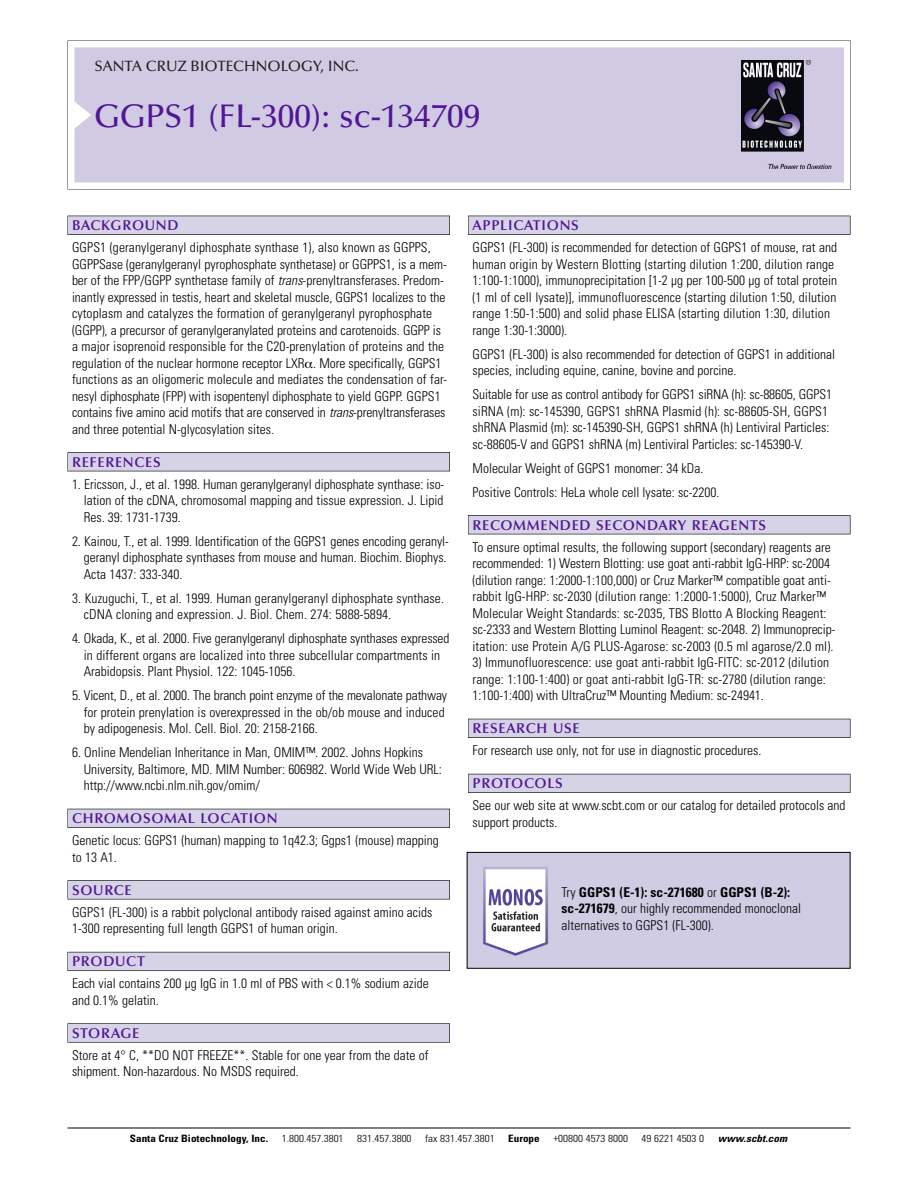
<style>
.page{position:relative;width:918px;height:1188px;background:#fff}
.page>*{position:absolute;margin:0;border:0;box-sizing:border-box;transform-origin:0 0}
.t1{font:500 33px "Optima";color:#511695}
.t2{font:500 15px "Optima";color:#231f20}
.t3{font:600 14.25px "Optima";letter-spacing:.05em;color:#511695}
.t4{font:300 condensed 13.5px/16.5px "Univers";color:#000}
.t5{font:300 condensed 10.2px "Univers";color:#000;scale:1.1 1}
.t6{font:700 condensed 10.2px "Univers";color:#000;scale:1.1 1}
.t7{font:italic 700 condensed 10.2px "Univers";letter-spacing:.005em;color:#000;scale:1.1 1}
.s1{font-style:italic}
.s2{font-weight:700}
</style>
<div class="page">
<svg style="left:68px;top:40px;width:783px;height:149px"></svg>
<div style="left:74px;top:47px;width:770px;height:135px;background:#d1cae3"></div>
<img style="left:741px;top:60px;width:90px;height:108px">
<div style="left:68px;top:216px;width:382px;height:19px;background:#525155"></div>
<div style="left:68px;top:216px;width:381px;height:18px;background:#d7d3e7"></div>
<div style="left:68px;top:452px;width:382px;height:19px;background:#525155"></div>
<div style="left:68px;top:453px;width:381px;height:18px;background:#d7d3e7"></div>
<div style="left:68px;top:809px;width:382px;height:19px;background:#525158"></div>
<div style="left:68px;top:809px;width:381px;height:18px;background:#d7d3e7"></div>
<div style="left:68px;top:880px;width:382px;height:19px;background:#575759"></div>
<div style="left:68px;top:881px;width:381px;height:18px;background:#d7d3e7"></div>
<div style="left:68px;top:952px;width:382px;height:19px;background:#5b5a62"></div>
<div style="left:68px;top:952px;width:381px;height:18px;background:#d7d3e7"></div>
<div style="left:68px;top:1023px;width:382px;height:20px;background:#626263"></div>
<div style="left:68px;top:1024px;width:381px;height:18px;background:#d7d3e7"></div>
<div style="left:468px;top:216px;width:382px;height:19px;background:#525155"></div>
<div style="left:468px;top:216px;width:382px;height:18px;background:#d7d3e7"></div>
<div style="left:468px;top:515px;width:382px;height:19px;background:#525155"></div>
<div style="left:468px;top:516px;width:382px;height:18px;background:#d7d3e7"></div>
<div style="left:468px;top:719px;width:382px;height:19px;background:#525158"></div>
<div style="left:468px;top:719px;width:382px;height:18px;background:#d7d3e7"></div>
<div style="left:468px;top:774px;width:382px;height:19px;background:#54535a"></div>
<div style="left:468px;top:774px;width:382px;height:18px;background:#d7d3e7"></div>
<hr style="left:68px;top:1128px;width:782px;height:1px;background:#000">
<img style="left:469px;top:854px;width:379px;height:113px">
<div style="left:467px;top:852px;width:383px;height:117px;border:1px solid #000"></div>
<p class="t2" style="left:94px;top:61px;width:266px">SANTA CRUZ BIOTECHNOLOGY, INC.</p>
<h1 class="t1" style="left:94px;top:103px;width:387px">GGPS1 (FL-300): sc-134709</h1>
<p class="t3" style="left:72px;top:219px;width:108px">BACKGROUND</p>
<p class="t4" style="left:72px;top:240px;width:377px">GGPS1 (geranylgeranyl diphosphate synthase 1), also known as GGPPS, GGPPSase (geranylgeranyl pyrophosphate synthetase) or GGPPS1, is a mem&shy;ber of the FPP/GGPP synthetase family of <span class="s1">trans</span>-prenyltransferases. Predom&shy;inantly expressed in testis, heart and skeletal muscle, GGPS1 localizes to the cytoplasm and catalyzes the formation of geranylgeranyl pyrophosphate (GGPP), a precursor of geranylgeranylated proteins and carotenoids. GGPP is a major isoprenoid responsible for the C20-prenylation of proteins and the regulation of the nuclear hormone receptor LXR . More specifically, GGPS1 functions as an oligomeric molecule and mediates the condensation of far&shy;nesyl diphosphate (FPP) with isopentenyl diphosphate to yield GGPP. GGPS1 contains five amino acid motifs that are conserved in <span class="s1">trans</span>-prenyltransferases and three potential N-glycosylation sites.</p>
<p class="t3" style="left:72px;top:456px;width:90px">REFERENCES</p>
<p class="t4" style="left:84px;top:477px;width:362px;text-align:justify;text-indent:-12px">1. Ericsson, J., et al. 1998. Human geranylgeranyl diphosphate synthase: iso&shy;lation of the cDNA, chromosomal mapping and tissue expression. J. Lipid Res. 39: 1731-1739.</p>
<p class="t4" style="left:84px;top:534px;width:367px;text-indent:-12px">2. Kainou, T., et al. 1999. Identification of the GGPS1 genes encoding geranyl&shy;geranyl diphosphate synthases from mouse and human. Biochim. Biophys.<br>Acta 1437: 333-340.</p>
<p class="t4" style="left:84px;top:591px;width:362px;text-indent:-12px">3. Kuzuguchi, T., et al. 1999. Human geranylgeranyl diphosphate synthase. cDNA cloning and expression. J. Biol. Chem. 274: 5888-5894.</p>
<p class="t4" style="left:84px;top:631px;width:367px;text-indent:-12px">4. Okada, K., et al. 2000. Five geranylgeranyl diphosphate synthases expressed in different organs are localized into three subcellular compartments in<br>Arabidopsis. Plant Physiol. 122: 1045-1056.</p>
<p class="t4" style="left:84px;top:688px;width:365px;text-indent:-12px">5. Vicent, D., et al. 2000. The branch point enzyme of the mevalonate pathway for protein prenylation is overexpressed in the ob/ob mouse and induced by adipogenesis. Mol. Cell. Biol. 20: 2158-2166.</p>
<p class="t4" style="left:84px;top:745px;width:360px;text-indent:-12px">6. Online Mendelian Inheritance in Man, OMIM™. 2002. Johns Hopkins<br>University, Baltimore, MD. MIM Number: 606982. World Wide Web URL: http://www.ncbi.nlm.nih.gov/omim/</p>
<p class="t3" style="left:72px;top:813px;width:207px">CHROMOSOMAL LOCATION</p>
<p class="t4" style="left:72px;top:833px;width:368px">Genetic locus: GGPS1 (human) mapping to 1q42.3; Ggps1 (mouse) mapping to 13 A1.</p>
<p class="t3" style="left:72px;top:884px;width:61px">SOURCE</p>
<p class="t4" style="left:72px;top:905px;width:362px">GGPS1 (FL-300) is a rabbit polyclonal antibody raised against amino acids<br>1-300 representing full length GGPS1 of human origin.</p>
<p class="t3" style="left:72px;top:956px;width:74px">PRODUCT</p>
<p class="t4" style="left:72px;top:976px;width:358px">Each vial contains 200 µg IgG in 1.0 ml of PBS with &lt; 0.1% sodium azide and 0.1% gelatin.</p>
<p class="t3" style="left:72px;top:1027px;width:69px">STORAGE</p>
<p class="t4" style="left:72px;top:1048px;width:358px">Store at 4° C, **DO NOT FREEZE**. Stable for one year from the date of shipment. Non-hazardous. No MSDS required.</p>
<p class="t3" style="left:473px;top:219px;width:108px">APPLICATIONS</p>
<p class="t4" style="left:473px;top:240px;width:366px">GGPS1 (FL-300) is recommended for detection of GGPS1 of mouse, rat and human origin by Western Blotting (starting dilution 1:200, dilution range 1:100-1:1000), immunoprecipitation [1-2 µg per 100-500 µg of total protein (1 ml of cell lysate)], immunofluorescence (starting dilution 1:50, dilution range 1:50-1:500) and solid phase ELISA (starting dilution 1:30, dilution range 1:30-1:3000).</p>
<p class="t4" style="left:473px;top:347px;width:364px">GGPS1 (FL-300) is also recommended for detection of GGPS1 in additional species, including equine, canine, bovine and porcine.</p>
<p class="t4" style="left:473px;top:387px;width:361px">Suitable for use as control antibody for GGPS1 siRNA (h): sc-88605, GGPS1 siRNA (m): sc-145390, GGPS1 shRNA Plasmid (h): sc-88605-SH, GGPS1 shRNA Plasmid (m): sc-145390-SH, GGPS1 shRNA (h) Lentiviral Particles: sc-88605-V and GGPS1 shRNA (m) Lentiviral Particles: sc-145390-V.</p>
<p class="t4" style="left:473px;top:457px;width:248px;line-height:24px">Molecular Weight of GGPS1 monomer: 34 kDa.<br>Positive Controls: HeLa whole cell lysate: sc-2200.</p>
<p class="t3" style="left:473px;top:519px;width:295px">RECOMMENDED SECONDARY REAGENTS</p>
<p class="t4" style="left:473px;top:540px;width:364px">To ensure optimal results, the following support (secondary) reagents are recommended: 1) Western Blotting: use goat anti-rabbit IgG-HRP: sc-2004 (dilution range: 1:2000-1:100,000) or Cruz Marker™ compatible goat anti&shy;rabbit IgG-HRP: sc-2030 (dilution range: 1:2000-1:5000), Cruz Marker™ Molecular Weight Standards: sc-2035, TBS Blotto A Blocking Reagent: sc-2333 and Western Blotting Luminol Reagent: sc-2048. 2) Immunoprecip&shy;itation: use Protein A/G PLUS-Agarose: sc-2003 (0.5 ml agarose/2.0 ml).</p>
<p class="t4" style="left:473px;top:655px;width:358px">3) Immunofluorescence: use goat anti-rabbit IgG-FITC: sc-2012 (dilution range: 1:100-1:400) or goat anti-rabbit IgG-TR: sc-2780 (dilution range:<br>1:100-1:400) with UltraCruz™ Mounting Medium: sc-24941.</p>
<p class="t3" style="left:473px;top:723px;width:109px">RESEARCH USE</p>
<p class="t4" style="left:473px;top:743px;width:290px">For research use only, not for use in diagnostic procedures.</p>
<p class="t3" style="left:473px;top:778px;width:92px">PROTOCOLS</p>
<p class="t4" style="left:473px;top:798px;width:375px">See our web site at www.scbt.com or our catalog for detailed protocols and support products.</p>
<p class="t4" style="left:562px;top:885px;width:241px">Try <span class="s2">GGPS1 (E-1): sc-271680</span> or <span class="s2">GGPS1 (B-2): sc-271679</span>, our highly recommended monoclonal alternatives to GGPS1 (FL-300).</p>
<p class="t6" style="left:130px;top:1135px;width:127px">Santa Cruz Biotechnology, Inc.</p>
<p class="t5" style="left:282px;top:1135px;width:58px">1.800.457.3801</p>
<p class="t5" style="left:357px;top:1135px;width:51px">831.457.3800</p>
<p class="t5" style="left:425px;top:1135px;width:65px">fax 831.457.3801</p>
<p class="t6" style="left:508px;top:1135px;width:30px">Europe</p>
<p class="t5" style="left:553px;top:1135px;width:69px">+00800 4573 8000</p>
<p class="t5" style="left:642px;top:1135px;width:58px">49 6221 4503 0</p>
<p class="t7" style="left:718px;top:1135px;width:64px">www.scbt.com</p>
</div>
